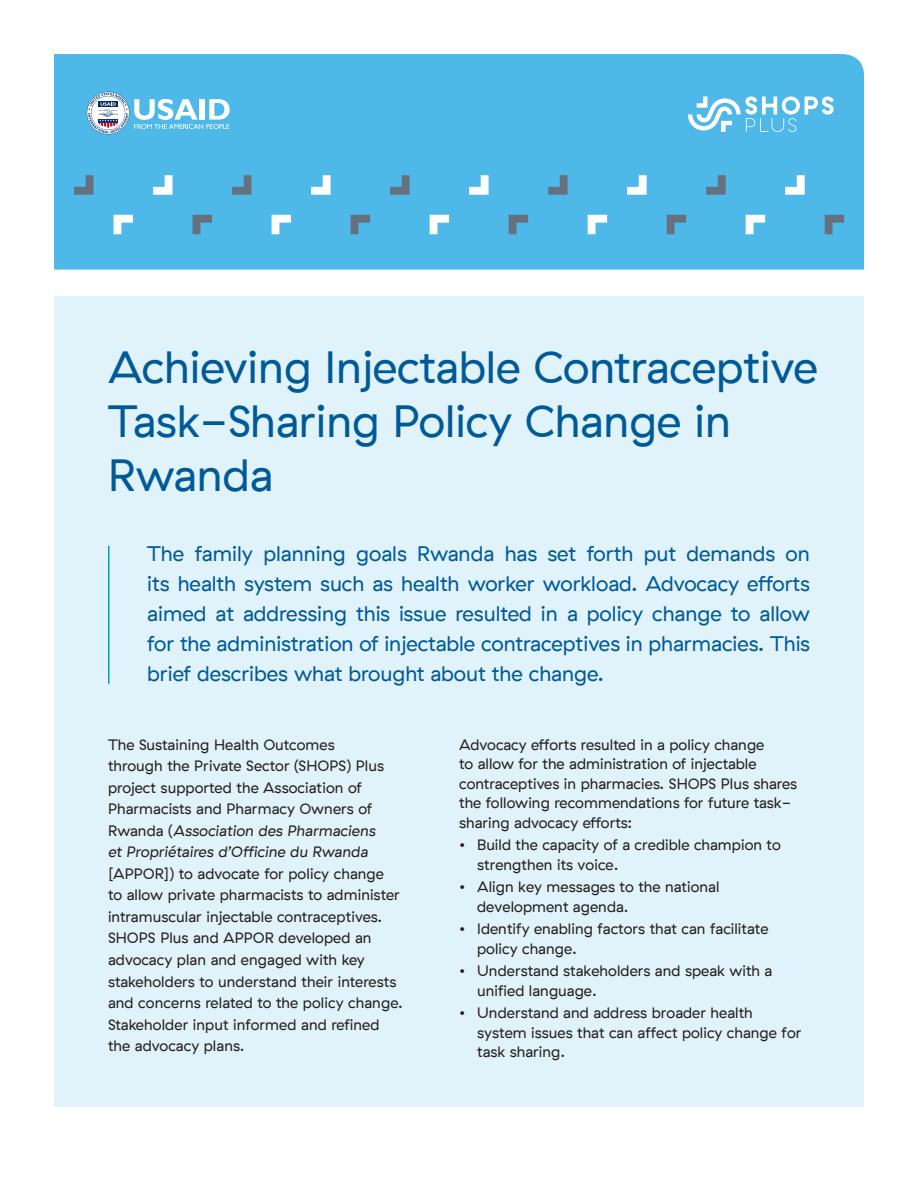
<style>
.page{position:relative;width:918px;height:1188px;background:#fff}
.page>*{position:absolute;margin:0;border:0;box-sizing:border-box;transform-origin:0 0}
.t1{font:45px/54px "GT Haptik";color:#005a97}
.t2{font:21px/30px "GT Haptik";color:#005a97;text-align:justify}
.t3{font:15px/21.5px "GT Haptik";letter-spacing:.005em;color:#231f20}
.s1{font-style:italic}
</style>
<div class="page">
<div style="left:54px;top:296px;width:810px;height:811px;background:#e0f2fa"></div>
<div style="left:54px;top:54px;width:810px;height:216px;background:#4eb9e9"></div>
<svg style="left:688px;top:96px;width:146px;height:36px"></svg>
<svg style="left:74px;top:175px;width:20px;height:20px"></svg>
<svg style="left:114px;top:215px;width:19px;height:19px"></svg>
<svg style="left:153px;top:175px;width:20px;height:20px"></svg>
<svg style="left:193px;top:215px;width:19px;height:19px"></svg>
<svg style="left:232px;top:175px;width:20px;height:20px"></svg>
<svg style="left:272px;top:215px;width:19px;height:19px"></svg>
<svg style="left:311px;top:175px;width:20px;height:20px"></svg>
<svg style="left:351px;top:215px;width:19px;height:19px"></svg>
<svg style="left:390px;top:175px;width:20px;height:20px"></svg>
<svg style="left:430px;top:215px;width:19px;height:19px"></svg>
<svg style="left:469px;top:175px;width:20px;height:20px"></svg>
<svg style="left:509px;top:215px;width:19px;height:19px"></svg>
<svg style="left:548px;top:175px;width:20px;height:20px"></svg>
<svg style="left:588px;top:215px;width:19px;height:19px"></svg>
<svg style="left:627px;top:175px;width:20px;height:20px"></svg>
<svg style="left:667px;top:215px;width:19px;height:19px"></svg>
<svg style="left:706px;top:175px;width:20px;height:20px"></svg>
<svg style="left:746px;top:215px;width:19px;height:19px"></svg>
<svg style="left:785px;top:175px;width:20px;height:20px"></svg>
<svg style="left:825px;top:215px;width:19px;height:19px"></svg>
<svg style="left:87px;top:92px;width:143px;height:42px"></svg>
<hr style="left:108px;top:546px;width:2px;height:138px;background:#00a0b4">
<h1 class="t1" style="left:108px;top:341px;width:711px">Achieving Injectable Contraceptive<br>Task-Sharing Policy Change in<br>Rwanda</h1>
<p class="t2" style="left:147px;top:539px;width:664px">The family planning goals Rwanda has set forth put demands on its health system such as health worker workload. Advocacy efforts aimed at addressing this issue resulted in a policy change to allow for the administration of injectable contraceptives in pharmacies. This brief describes what brought about the change.</p>
<p class="t3" style="left:108px;top:734px;width:296px">The Sustaining Health Outcomes<br>through the Private Sector (SHOPS) Plus project supported the Association of Pharmacists and Pharmacy Owners of Rwanda (<span class="s1">Association des Pharmaciens<br>et Propriétaires d’Officine du Rwanda </span>[APPOR]) to advocate for policy change<br>to allow private pharmacists to administer intramuscular injectable contraceptives.<br>SHOPS Plus and APPOR developed an advocacy plan and engaged with key stakeholders to understand their interests and concerns related to the policy change.<br>Stakeholder input informed and refined the advocacy plans.</p>
<p class="t3" style="left:459px;top:735px;width:340px;line-height:19.5px">Advocacy efforts resulted in a policy change<br>to allow for the administration of injectable contraceptives in pharmacies. SHOPS Plus shares the following recommendations for future task&shy;sharing advocacy efforts:</p>
<p class="t3" style="left:477px;top:835px;width:305px;line-height:19.5px;text-indent:-18px">• Build the capacity of a credible champion to strengthen its voice.</p>
<p class="t3" style="left:477px;top:877px;width:244px;line-height:19.5px;text-indent:-18px">• Align key messages to the national development agenda.</p>
<p class="t3" style="left:477px;top:919px;width:293px;line-height:19.5px;text-indent:-18px">• Identify enabling factors that can facilitate policy change.</p>
<p class="t3" style="left:477px;top:961px;width:297px;line-height:19.5px;text-indent:-18px">• Understand stakeholders and speak with a unified language.</p>
<p class="t3" style="left:477px;top:1003px;width:326px;line-height:19.5px;text-indent:-18px">• Understand and address broader health system issues that can affect policy change for task sharing.</p>
</div>
